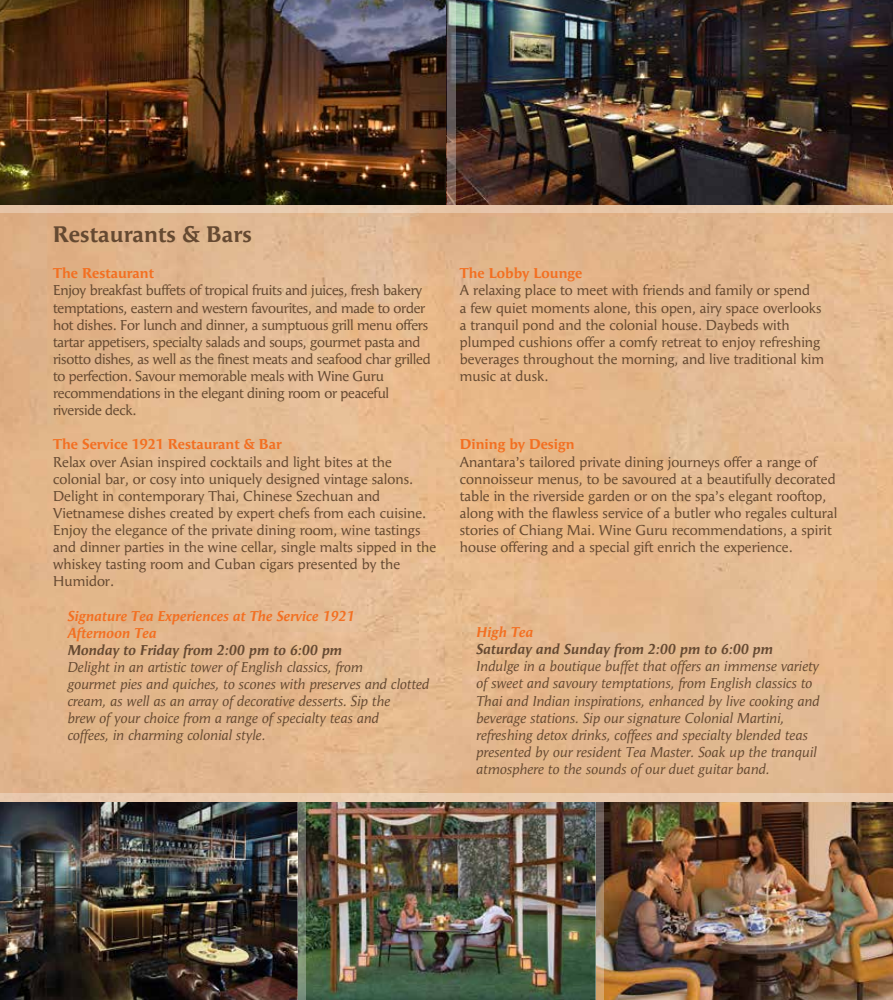
<style>
.page{position:relative;width:893px;height:1000px;background:#fff}
.page>*{position:absolute;margin:0;border:0;box-sizing:border-box;transform-origin:0 0}
.t1{font:700 22.5px "Angie";color:#654931}
.t2{font:14.25px/17.1px "Angie";color:#654931}
.t3{font:italic 14.25px/17.1px "Angie";color:#654931}
.t4{font:14.25px/17.1px "Angie";letter-spacing:-.02em;color:#654931}
.t5{font:700 14.25px "Angie";color:#f36f21}
.t6{font:italic 700 14.25px "Angie";color:#654931}
.t7{font:italic 700 14.25px/17.1px "Angie";color:#f36f21}
</style>
<div class="page">
<img style="left:0;top:801px;width:893px;height:198px">
<svg style="left:595px;top:801px;width:9px;height:198px;background:#938372"></svg>
<div style="left:0;top:793px;width:893px;height:8px;background:#e9cbae"></div>
<div style="left:0;top:204px;width:893px;height:9px;background:#e8c9ad"></div>
<svg style="left:298px;top:801px;width:8px;height:198px;background:#747f6d"></svg>
<img style="left:0;top:0;width:447px;height:204px">
<img style="left:455px;top:0;width:438px;height:204px">
<svg style="left:447px;top:0;width:8px;height:204px;background:#796e6a"></svg>
<h1 class="t1" style="left:53px;top:223px;width:200px">Restaurants &amp; Bars</h1>
<p class="t5" style="left:53px;top:266px;width:102px">The Restaurant</p>
<p class="t4" style="left:53px;top:282px;width:379px">Enjoy breakfast buffets of tropical fruits and juices, fresh bakery temptations, eastern and western favourites, and made to order hot dishes. For lunch and dinner, a sumptuous grill menu offers tartar appetisers, specialty salads and soups, gourmet pasta and risotto dishes, as well as the finest meats and seafood char grilled to perfection. Savour memorable meals with Wine Guru recommendations in the elegant dining room or peaceful riverside deck.</p>
<p class="t5" style="left:53px;top:437px;width:230px">The Service 1921 Restaurant &amp; Bar</p>
<p class="t2" style="left:53px;top:453px;width:385px">Relax over Asian inspired cocktails and light bites at the colonial bar, or cosy into uniquely designed vintage salons.<br>Delight in contemporary Thai, Chinese Szechuan and Vietnamese dishes created by expert chefs from each cuisine.<br>Enjoy the elegance of the private dining room, wine tastings and dinner parties in the wine cellar, single malts sipped in the whiskey tasting room and Cuban cigars presented by the Humidor.</p>
<p class="t7" style="left:67px;top:607px;width:288px">Signature Tea Experiences at The Service 1921<br>Afternoon Tea</p>
<p class="t6" style="left:67px;top:642px;width:276px">Monday to Friday from 2:00 pm to 6:00 pm</p>
<p class="t3" style="left:67px;top:658px;width:363px">Delight in an artistic tower of English classics, from<br>gourmet pies and quiches, to scones with preserves and clotted cream, as well as an array of decorative desserts. Sip the<br>brew of your choice from a range of specialty teas and<br>coffees, in charming colonial style.</p>
<p class="t5" style="left:460px;top:266px;width:124px">The Lobby Lounge</p>
<p class="t2" style="left:460px;top:282px;width:366px">A relaxing place to meet with friends and family or spend<br>a few quiet moments alone, this open, airy space overlooks a tranquil pond and the colonial house. Daybeds with plumped cushions offer a comfy retreat to enjoy refreshing beverages throughout the morning, and live traditional kim music at dusk.</p>
<p class="t5" style="left:460px;top:437px;width:116px">Dining by Design</p>
<p class="t2" style="left:460px;top:453px;width:379px">Anantara’s tailored private dining journeys offer a range of connoisseur menus, to be savoured at a beautifully decorated table in the riverside garden or on the spa’s elegant rooftop, along with the flawless service of a butler who regales cultural stories of Chiang Mai. Wine Guru recommendations, a spirit house offering and a special gift enrich the experience.</p>
<p class="t7" style="left:476px;top:624px;width:59px">High Tea</p>
<p class="t6" style="left:476px;top:641px;width:298px">Saturday and Sunday from 2:00 pm to 6:00 pm</p>
<p class="t3" style="left:476px;top:658px;width:345px">Indulge in a boutique buffet that offers an immense variety of sweet and savoury temptations, from English classics to Thai and Indian inspirations, enhanced by live cooking and beverage stations. Sip our signature Colonial Martini, refreshing detox drinks, coffees and specialty blended teas presented by our resident Tea Master. Soak up the tranquil atmosphere to the sounds of our duet guitar band.</p>
</div>
